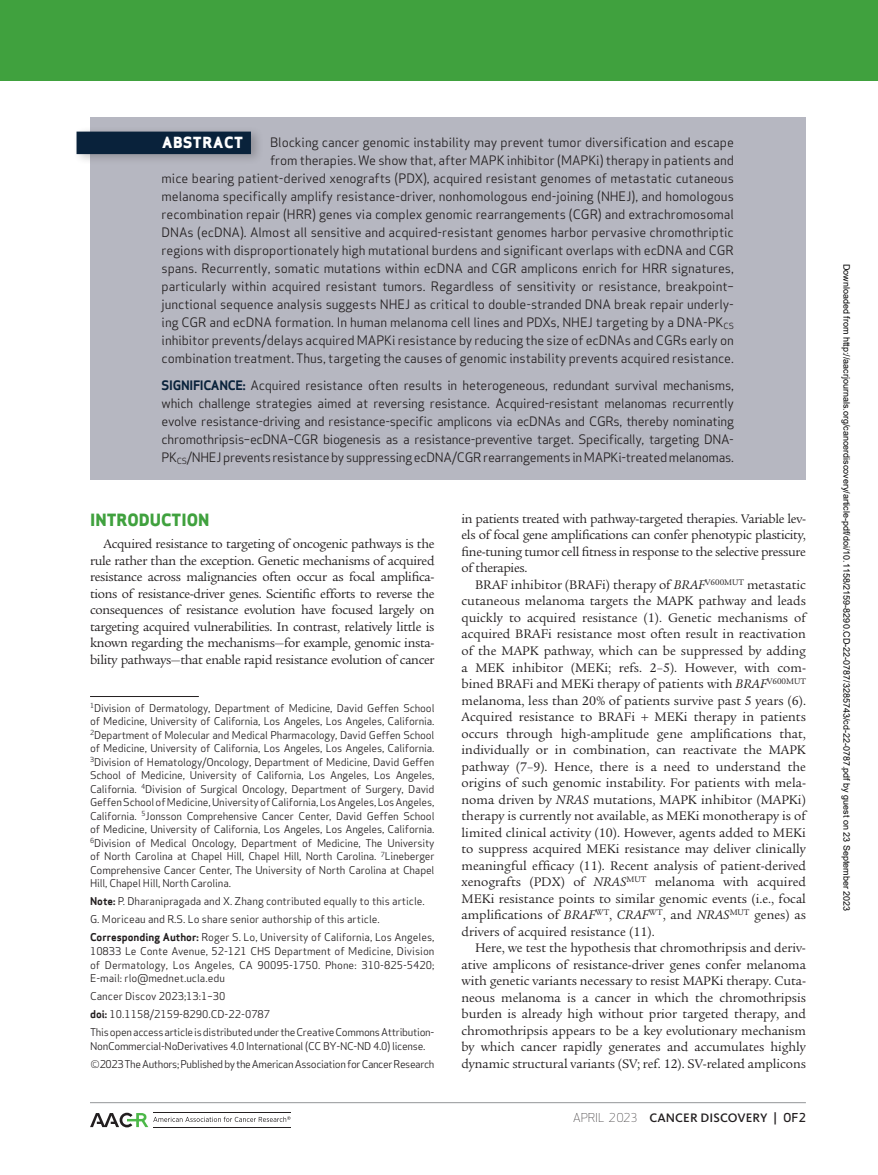
<style>
.page{position:relative;width:878px;height:1175px;background:#fff}
.page>*{position:absolute;margin:0;border:0;box-sizing:border-box;transform-origin:0 0}
.t1{font:800 16.5px "Apex Sans";color:#40a13e}
.t2{font:800 15px "Apex Sans";letter-spacing:.05em;color:#fff}
.t3{font:13.5px/16.5px "Legacy Serif Std";letter-spacing:-.005em;color:#231f20;text-align:justify}
.t4{font:12.75px/18px "Apex Sans";letter-spacing:-.005em;color:#231f20;text-align:right}
.t5{font:500 12.75px "Kievit OT";letter-spacing:.01em;color:#231f20}
.t6{font:10.5px/13.5px "Apex Sans";letter-spacing:-.015em;color:#231f20;text-align:justify}
.t7{font:10.5px/18px "Apex Sans";letter-spacing:-.04em;color:#231f20}
.t8{font:9px "Arial";color:#000}
.s1{font-weight:700;color:#09223b}
.s2{font-weight:700}
.s3{font-weight:300;font-size:15px}
.s4{font-style:italic}
.s5{font-family:"Apex Sans";font-weight:300;font-size:12px}
.s6{font-family:"Apex Sans";font-size:12px}
</style>
<div class="page">
<div style="left:0;top:0;width:878px;height:81px;background:#40a13e"></div>
<hr style="left:90px;top:1102px;width:715px;height:1px;background:#939598">
<svg style="left:90px;top:1112px;width:200px;height:15px"></svg>
<div style="left:90px;top:117px;width:716px;height:363px;background:#b6b7c1"></div>
<div style="left:73px;top:126px;width:191px;height:40px;background:#231f20;opacity:.25"></div>
<div style="left:76px;top:132px;width:175px;height:22px;background:#09223b"></div>
<hr style="left:90px;top:696px;width:109px;height:1px;background:#231f20">
<p class="t2" style="left:162px;top:133px;width:83px">ABSTRACT</p>
<p class="t4" style="left:162px;top:132px;width:574px">Blocking cancer genomic instability may prevent tumor diversification and escape<br>from therapies. We show that, after MAPK inhibitor (MAPKi) therapy in patients and<br>mice bearing patient-derived xenografts (PDX), acquired resistant genomes of metastatic cutaneous melanoma specifically amplify resistance-driver, nonhomologous end-joining (NHEJ), and homologous recombination repair (HRR) genes via complex genomic rearrangements (CGR) and extrachromosomal DNAs (ecDNA). Almost all sensitive and acquired-resistant genomes harbor pervasive chromothriptic regions with disproportionately high mutational burdens and significant overlaps with ecDNA and CGR spans. Recurrently, somatic mutations within ecDNA and CGR amplicons enrich for HRR signatures, particularly within acquired resistant tumors. Regardless of sensitivity or resistance, breakpoint– junctional sequence analysis suggests NHEJ as critical to double-stranded DNA break repair underly&shy;ing CGR and ecDNA formation. In human melanoma cell lines and PDXs, NHEJ targeting by a DNA-PK<sub>CS </sub>inhibitor prevents/delays acquired MAPKi resistance by reducing the size of ecDNAs and CGRs early on combination treatment. Thus, targeting the causes of genomic instability prevents acquired resistance.</p>
<p class="t4" style="left:162px;top:375px;width:574px;text-align:justify"><span class="s1">SIGNIFICANCE:</span> Acquired resistance often results in heterogeneous, redundant survival mechanisms, which challenge strategies aimed at reversing resistance. Acquired-resistant melanomas recurrently evolve resistance-driving and resistance-specific amplicons via ecDNAs and CGRs, thereby nominating chromothripsis–ecDNA–CGR biogenesis as a resistance-preventive target. Specifically, targeting DNA-PK<sub>CS</sub>/NHEJ prevents resistance by suppressing ecDNA/CGR rearrangements in MAPKi-treated melanomas.</p>
<p class="t1" style="left:90px;top:509px;width:121px">INTRODUCTION</p>
<p class="t3" style="left:90px;top:536px;width:346px;text-indent:14px">Acquired resistance to targeting of oncogenic pathways is the rule rather than the exception. Genetic mechanisms of acquired resistance across malignancies often occur as focal amplifica&shy;tions of resistance-driver genes. Scientific efforts to reverse the consequences of resistance evolution have focused largely on targeting acquired vulnerabilities. In contrast, relatively little is known regarding the mechanisms—for example, genomic insta&shy;bility pathways—that enable rapid resistance evolution of cancer</p>
<p class="t6" style="left:90px;top:700px;width:346px"><sup>1</sup>Division of Dermatology, Department of Medicine, David Geffen School of Medicine, University of California, Los Angeles, Los Angeles, California.<br><sup>2</sup>Department of Molecular and Medical Pharmacology, David Geffen School of Medicine, University of California, Los Angeles, Los Angeles, California.<br><sup>3</sup>Division of Hematology/Oncology, Department of Medicine, David Geffen School of Medicine, University of California, Los Angeles, Los Angeles, California. <sup>4</sup>Division of Surgical Oncology, Department of Surgery, David Geffen School of Medicine, University of California, Los Angeles, Los Angeles, California. <sup>5</sup>Jonsson Comprehensive Cancer Center, David Geffen School of Medicine, University of California, Los Angeles, Los Angeles, California.<br><sup>6</sup>Division of Medical Oncology, Department of Medicine, The University of North Carolina at Chapel Hill, Chapel Hill, North Carolina. <sup>7</sup>Lineberger Comprehensive Cancer Center, The University of North Carolina at Chapel Hill, Chapel Hill, North Carolina.</p>
<p class="t6" style="left:90px;top:891px;width:346px;line-height:18px;text-align:left"><span class="s2">Note:</span> P. Dharanipragada and X. Zhang contributed equally to this article.<br>G. Moriceau and R.S. Lo share senior authorship of this article.<br><span class="s2">Corresponding Author:</span> Roger S. Lo, University of California, Los Angeles,</p>
<p class="t6" style="left:90px;top:943px;width:346px">10833 Le Conte Avenue, 52-121 CHS Department of Medicine, Division of Dermatology, Los Angeles, CA 90095-1750. Phone: 310-825-5420; E-mail: rlo@mednet.ucla.edu</p>
<p class="t6" style="left:90px;top:986px;width:346px;line-height:18px;text-align:left">Cancer Discov 2023;13:1–30<br><span class="s2">doi:</span> 10.1158/2159-8290.CD-22-0787<br>This open access article is distributed under the Creative Commons Attribution-</p>
<p class="t7" style="left:90px;top:1035px;width:346px">NonCommercial-NoDerivatives 4.0 International (CC BY-NC-ND 4.0) license. <span class="s3">©</span>2023 The Authors; Published by the American Association for Cancer Research</p>
<p class="t3" style="left:461px;top:510px;width:346px">in patients treated with pathway-targeted therapies. Variable lev&shy;els of focal gene amplifications can confer phenotypic plasticity, fine-tuning tumor cell fitness in response to the selective pressure of therapies.</p>
<p class="t3" style="left:461px;top:576px;width:346px;text-indent:13px">BRAF inhibitor (BRAFi) therapy of <span class="s4">BRAF</span><sup>V600MUT</sup> metastatic cutaneous melanoma targets the MAPK pathway and leads quickly to acquired resistance (1). Genetic mechanisms of acquired BRAFi resistance most often result in reactivation of the MAPK pathway, which can be suppressed by adding a MEK inhibitor (MEKi; refs. 2–5). However, with com&shy;bined BRAFi and MEKi therapy of patients with <span class="s4">BRAF</span><sup>V600MUT </sup>melanoma, less than 20% of patients survive past 5 years (6).<br>Acquired resistance to BRAFi</p>
<p class="t3" style="left:461px;top:708px;width:346px;text-indent:193px">MEKi therapy in patients occurs through high-amplitude gene amplifications that, individually or in combination, can reactivate the MAPK pathway (7–9). Hence, there is a need to understand the origins of such genomic instability. For patients with mela&shy;noma driven by <span class="s4">NRAS</span> mutations, MAPK inhibitor (MAPKi) therapy is currently not available, as MEKi monotherapy is of limited clinical activity (10). However, agents added to MEKi to suppress acquired MEKi resistance may deliver clinically meaningful efficacy (11). Recent analysis of patient-derived xenografts (PDX) of <span class="s4">NRAS</span><sup>MUT</sup> melanoma with acquired MEKi resistance points to similar genomic events (i.e., focal amplifications of <span class="s4">BRAF</span><sup>WT</sup>, <span class="s4">CRAF</span><sup>WT</sup>, and <span class="s4">NRAS</span><sup>MUT</sup> genes) as drivers of acquired resistance (11).</p>
<p class="t3" style="left:461px;top:939px;width:346px;text-indent:14px">Here, we test the hypothesis that chromothripsis and deriv&shy;ative amplicons of resistance-driver genes confer melanoma with genetic variants necessary to resist MAPKi therapy. Cuta&shy;neous melanoma is a cancer in which the chromothripsis burden is already high without prior targeted therapy, and chromothripsis appears to be a key evolutionary mechanism by which cancer rapidly generates and accumulates highly dynamic structural variants (SV; ref. 12). SV-related amplicons</p>
<p class="t5" style="left:573px;top:1109px;width:234px"><span class="s5">APRIL 2023</span> CANCER DISCOVERY <span class="s6">| OF2</span></p>
<p class="t8" style="left:850px;top:264px;width:649px;rotate:90deg">Downloaded from http://aacrjournals.org/cancerdiscovery/article-pdf/doi/10.1158/2159-8290.CD-22-0787/3285743/cd-22-0787.pdf by guest on 23 September 2023</p>
</div>
